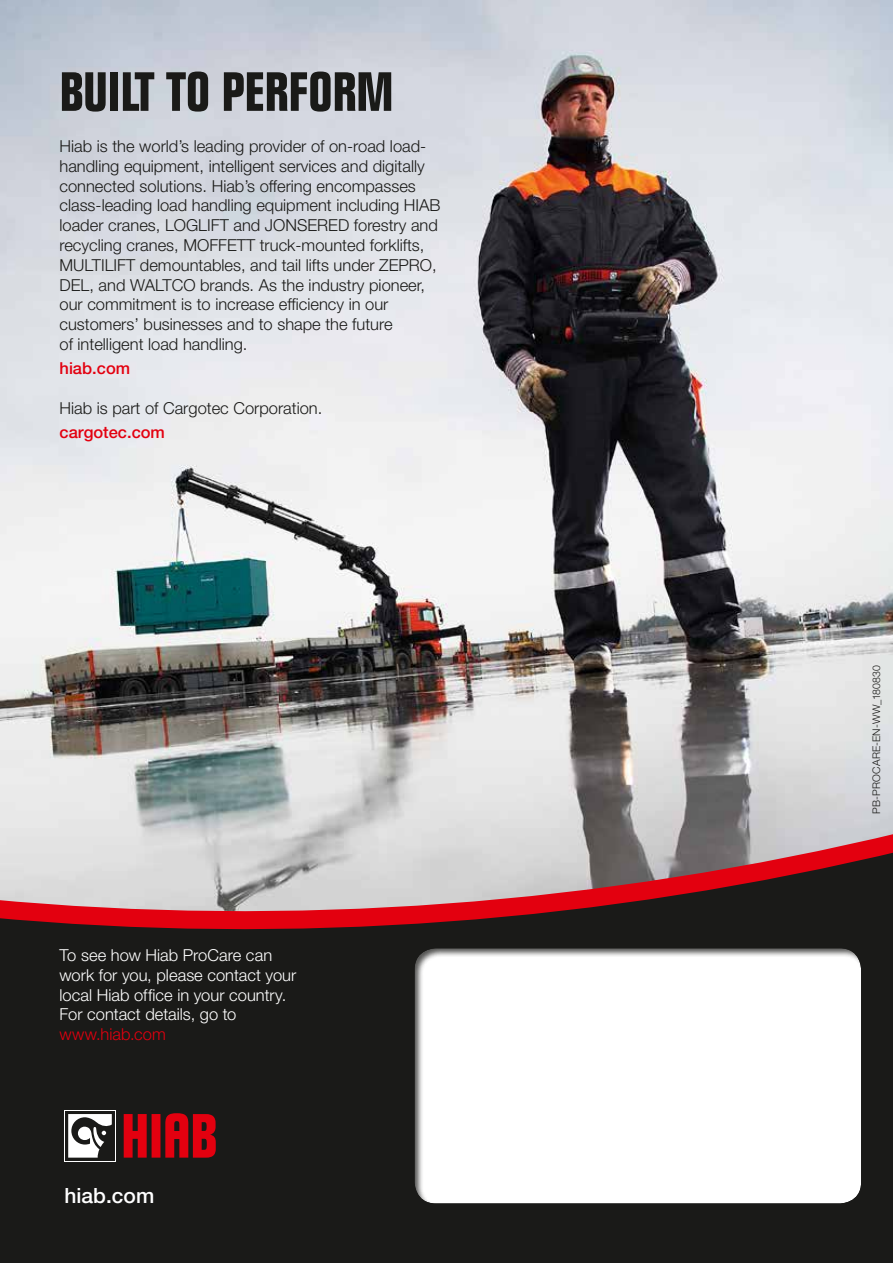
<style>
.page{position:relative;width:893px;height:1263px;background:#fff}
.page>*{position:absolute;margin:0;border:0;box-sizing:border-box;transform-origin:0 0}
.t1{font:700 condensed 54px "Folio Std";color:#1a1a18}
.t2{font:500 21px "Helvetica Neue LT Pro";color:#fff}
.t3{font:300 16.5px/19.8px "Helvetica Neue LT Pro";color:#1a1a18}
.t4{font:300 16.5px/19.8px "Helvetica Neue LT Std";color:#fff}
.t5{font:500 16.5px "Helvetica Neue LT Pro";color:#e3000f}
.t6{font:300 16.5px "Helvetica Neue LT Std";letter-spacing:.005em;color:#e3000f}
.t7{font:300 10.5px "Helvetica Neue LT Std";letter-spacing:.02em;color:#1a1a18}
</style>
<div class="page">
<div style="left:0;top:932px;width:893px;height:331px;background:#1a1a18"></div>
<img style="left:0;top:0;width:893px;height:819px">
<svg style="left:64px;top:1110px;width:52px;height:51px"></svg>
<div style="left:65px;top:1111px;width:50px;height:49px;background:#1a1a18"></div>
<svg style="left:68px;top:1114px;width:44px;height:43px"></svg>
<svg style="left:124px;top:1113px;width:92px;height:45px;background:#a60711"></svg>
<svg style="left:0;top:819px;width:893px;height:110px;background:#ae888a"></svg>
<div style="left:402px;top:927px;width:459px;height:278px;background:#1a1a18;opacity:.75"></div>
<h1 class="t1" style="left:60px;top:62px;width:335px">BUILT TO PERFORM</h1>
<p class="t3" style="left:60px;top:136px;width:383px">Hiab is the world’s leading provider of on-road load&shy;handling equipment, intelligent services and digitally connected solutions. Hiab’s offering encompasses class-leading load handling equipment including HIAB loader cranes, LOGLIFT and JONSERED forestry and recycling cranes, MOFFETT truck-mounted forklifts, MULTILIFT demountables, and tail lifts under ZEPRO, DEL, and WALTCO brands. As the industry pioneer, our commitment is to increase efficiency in our customers’ businesses and to shape the future<br>of intelligent load handling.</p>
<p class="t5" style="left:60px;top:358px;width:72px">hiab.com</p>
<p class="t3" style="left:60px;top:397px;width:264px">Hiab is part of Cargotec Corporation.</p>
<p class="t5" style="left:60px;top:422px;width:107px">cargotec.com</p>
<p class="t4" style="left:60px;top:945px;width:238px">To see how Hiab ProCare can work for you, please contact your local Hiab office in your country.<br>For contact details, go to</p>
<p class="t6" style="left:60px;top:1024px;width:108px">www.hiab.com</p>
<p class="t2" style="left:64px;top:1183px;width:91px">hiab.com</p>
<p class="t7" style="left:870px;top:813px;width:150px;rotate:-90deg">PB-PROCARE-EN-WW_180830</p>
</div>
